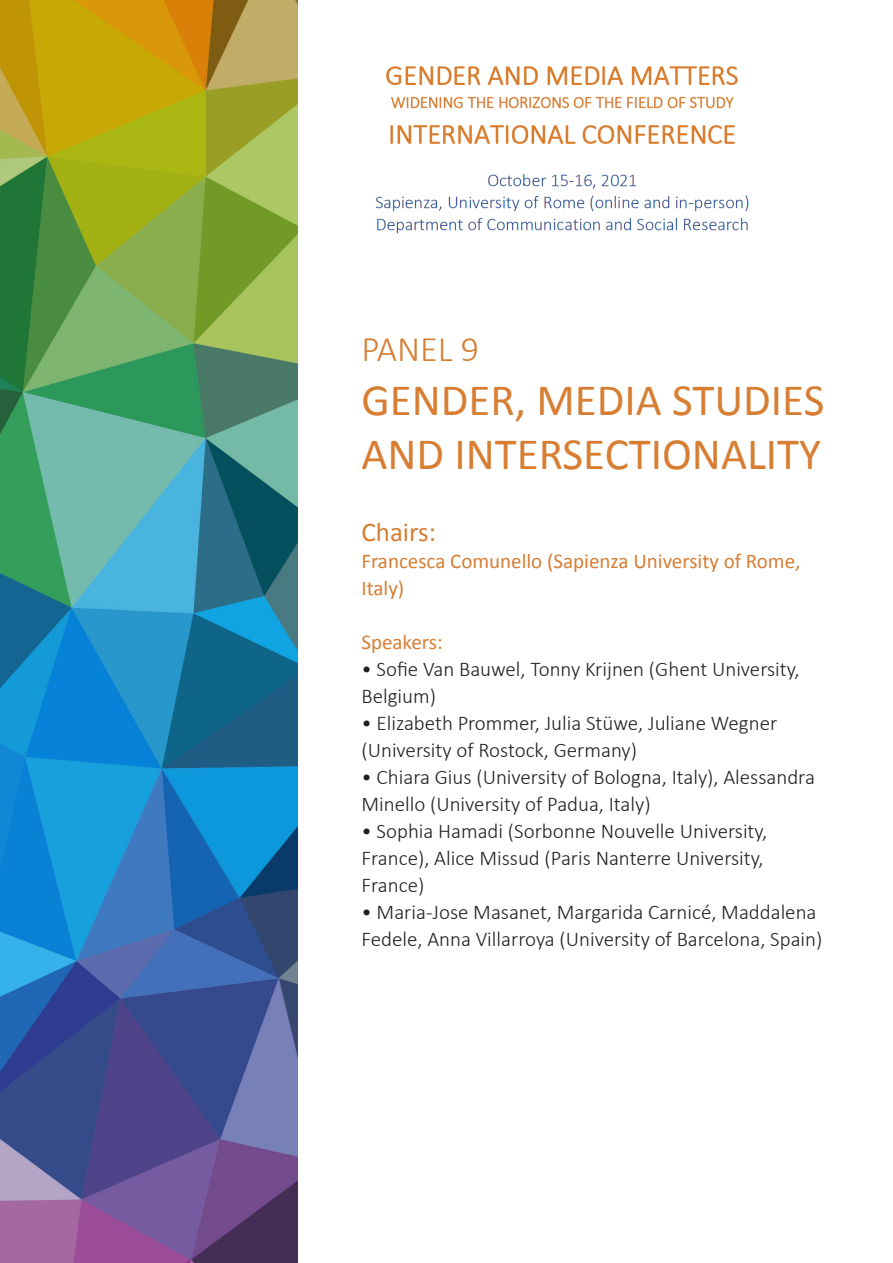
<style>
.page{position:relative;width:893px;height:1263px;background:#fff}
.page>*{position:absolute;margin:0;border:0;box-sizing:border-box;transform-origin:0 0}
.t1{font:45px/54px "Calibri";color:#d77e33}
.t2{font:300 36px "Calibri";color:#d77e33}
.t3{font:27px "Calibri";color:#d77e33}
.t4{font:300 21px/27px "Calibri";color:#231f20}
.t5{font:21px/27px "Calibri";color:#d77e33}
</style>
<div class="page">
<img style="left:0;top:0;width:298px;height:1263px">
<img style="left:375px;top:66px;width:374px;height:168px">
<p class="t2" style="left:361px;top:327px;width:119px">PANEL 9</p>
<p class="t1" style="left:361px;top:371px;width:464px">GENDER, MEDIA STUDIES<br>AND INTERSECTIONALITY</p>
<p class="t3" style="left:361px;top:515px;width:76px">Chairs:</p>
<p class="t5" style="left:361px;top:546px;width:440px">Francesca Comunello (Sapienza University of Rome,<br>Italy)</p>
<p class="t5" style="left:361px;top:627px;width:83px">Speakers:</p>
<p class="t4" style="left:361px;top:655px;width:440px">• Sofie Van Bauwel, Tonny Krijnen (Ghent University,<br>Belgium)</p>
<p class="t4" style="left:361px;top:709px;width:417px">• Elizabeth Prommer, Julia Stüwe, Juliane Wegner (University of Rostock, Germany)</p>
<p class="t4" style="left:361px;top:763px;width:455px">• Chiara Gius (University of Bologna, Italy), Alessandra<br>Minello (University of Padua, Italy)</p>
<p class="t4" style="left:361px;top:817px;width:407px">• Sophia Hamadi (Sorbonne Nouvelle University,<br>France), Alice Missud (Paris Nanterre University,<br>France)</p>
<p class="t4" style="left:361px;top:898px;width:462px">• Maria-Jose Masanet, Margarida Carnicé, Maddalena<br>Fedele, Anna Villarroya (University of Barcelona, Spain)</p>
</div>
